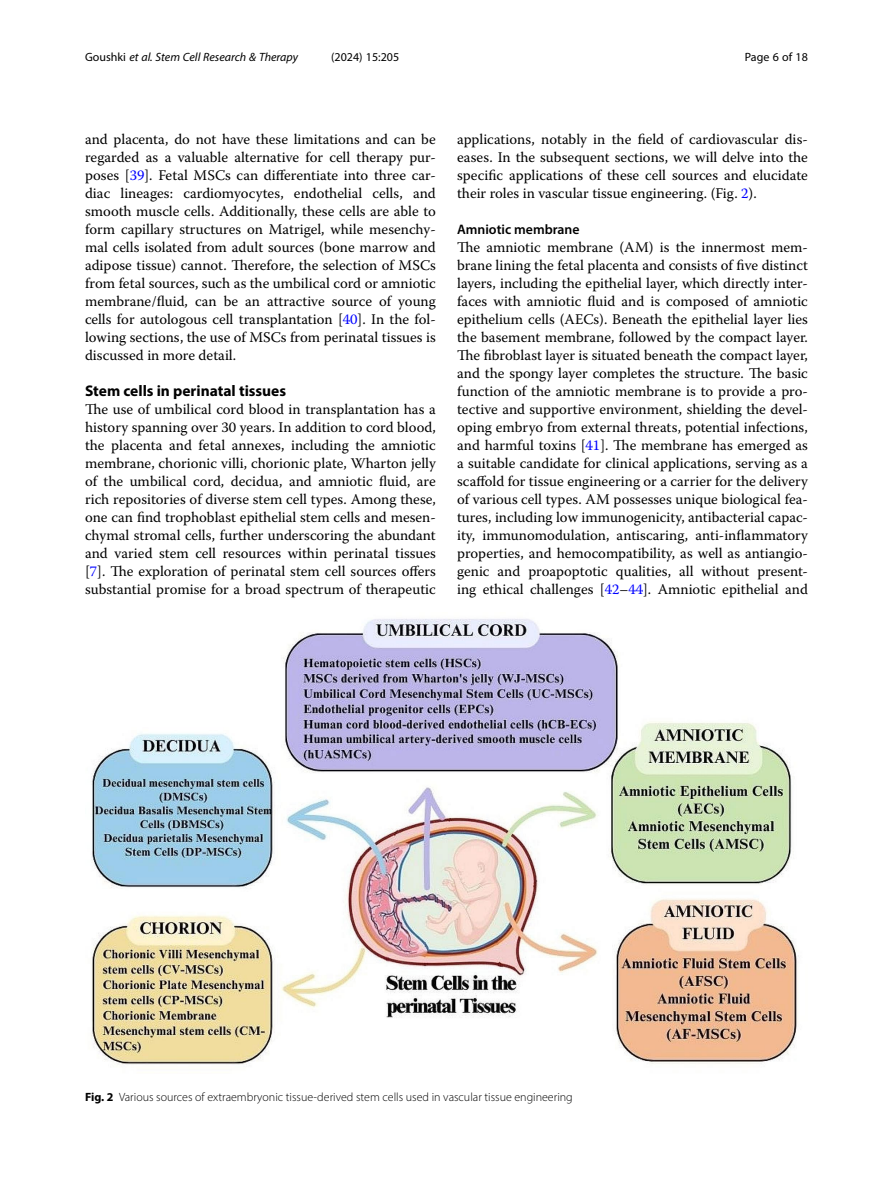
<style>
.page{position:relative;width:893px;height:1191px;background:#fff}
.page>*{position:absolute;margin:0;border:0;box-sizing:border-box;transform-origin:0 0}
.Head_1{font:700 15.45px "Myriad Pro";color:#000}
.Body_Text{font:14.7px/18px "Warnock Pro";color:#000;text-align:justify}
.Head_2{font:600 13.8px "Myriad Pro";color:#000}
.Figure_Caption{font:300 12px "Myriad Pro";color:#000}
.t1{font:italic 12px "Myriad Pro";color:#000}
.t2{font:12px "Myriad Pro";color:#000}
.s1{font-style:normal}
.s2{color:#00f}
.s3{font-weight:700}
</style>
<div class="page">
<img style="left:91px;top:619px;width:708px;height:446px">
<p class="t1" style="left:85px;top:50px;width:215px"><span class="s1">Goushki</span> et al. Stem Cell Research &amp; Therapy</p>
<p class="t2" style="left:331px;top:50px;width:70px">(2024) 15:205</p>
<p class="t2" style="left:745px;top:50px;width:65px">Page 6 of 18</p>
<p class="Body_Text" style="left:85px;top:130px;width:352px">and placenta, do not have these limitations and can be regarded as a valuable alternative for cell therapy pur&shy;poses [<span class="s2">39</span>]. Fetal MSCs can differentiate into three car&shy;diac lineages: cardiomyocytes, endothelial cells, and smooth muscle cells. Additionally, these cells are able to form capillary structures on Matrigel, while mesenchy&shy;mal cells isolated from adult sources (bone marrow and adipose tissue) cannot. Therefore, the selection of MSCs from fetal sources, such as the umbilical cord or amniotic membrane/fluid, can be an attractive source of young cells for autologous cell transplantation [<span class="s2">40</span>]. In the fol&shy;lowing sections, the use of MSCs from perinatal tissues is discussed in more detail.</p>
<p class="Head_1" style="left:85px;top:381px;width:203px">Stem cells in perinatal tissues</p>
<p class="Body_Text" style="left:85px;top:400px;width:352px">The use of umbilical cord blood in transplantation has a history spanning over 30 years. In addition to cord blood, the placenta and fetal annexes, including the amniotic membrane, chorionic villi, chorionic plate, Wharton jelly of the umbilical cord, decidua, and amniotic fluid, are rich repositories of diverse stem cell types. Among these, one can find trophoblast epithelial stem cells and mesen&shy;chymal stromal cells, further underscoring the abundant and varied stem cell resources within perinatal tissues [<span class="s2">7</span>]. The exploration of perinatal stem cell sources offers substantial promise for a broad spectrum of therapeutic</p>
<p class="Body_Text" style="left:457px;top:130px;width:352px">applications, notably in the field of cardiovascular dis&shy;eases. In the subsequent sections, we will delve into the specific applications of these cell sources and elucidate their roles in vascular tissue engineering. (Fig. <span class="s2">2</span>).</p>
<p class="Head_2" style="left:457px;top:221px;width:124px">Amniotic membrane</p>
<p class="Body_Text" style="left:457px;top:238px;width:352px">The amniotic membrane (AM) is the innermost mem&shy;brane lining the fetal placenta and consists of five distinct layers, including the epithelial layer, which directly inter&shy;faces with amniotic fluid and is composed of amniotic epithelium cells (AECs). Beneath the epithelial layer lies the basement membrane, followed by the compact layer.<br>The fibroblast layer is situated beneath the compact layer, and the spongy layer completes the structure. The basic function of the amniotic membrane is to provide a pro&shy;tective and supportive environment, shielding the devel&shy;oping embryo from external threats, potential infections, and harmful toxins [<span class="s2">41</span>]. The membrane has emerged as a suitable candidate for clinical applications, serving as a scaffold for tissue engineering or a carrier for the delivery of various cell types. AM possesses unique biological fea&shy;tures, including low immunogenicity, antibacterial capac&shy;ity, immunomodulation, antiscaring, anti-inflammatory properties, and hemocompatibility, as well as antiangio&shy;genic and proapoptotic qualities, all without present&shy;ing ethical challenges [<span class="s2">42</span>–<span class="s2">44</span>]. Amniotic epithelial and</p>
<p class="Figure_Caption" style="left:85px;top:1089px;width:489px"><span class="s3">Fig. 2</span> Various sources of extraembryonic tissue-derived stem cells used in vascular tissue engineering</p>
</div>
